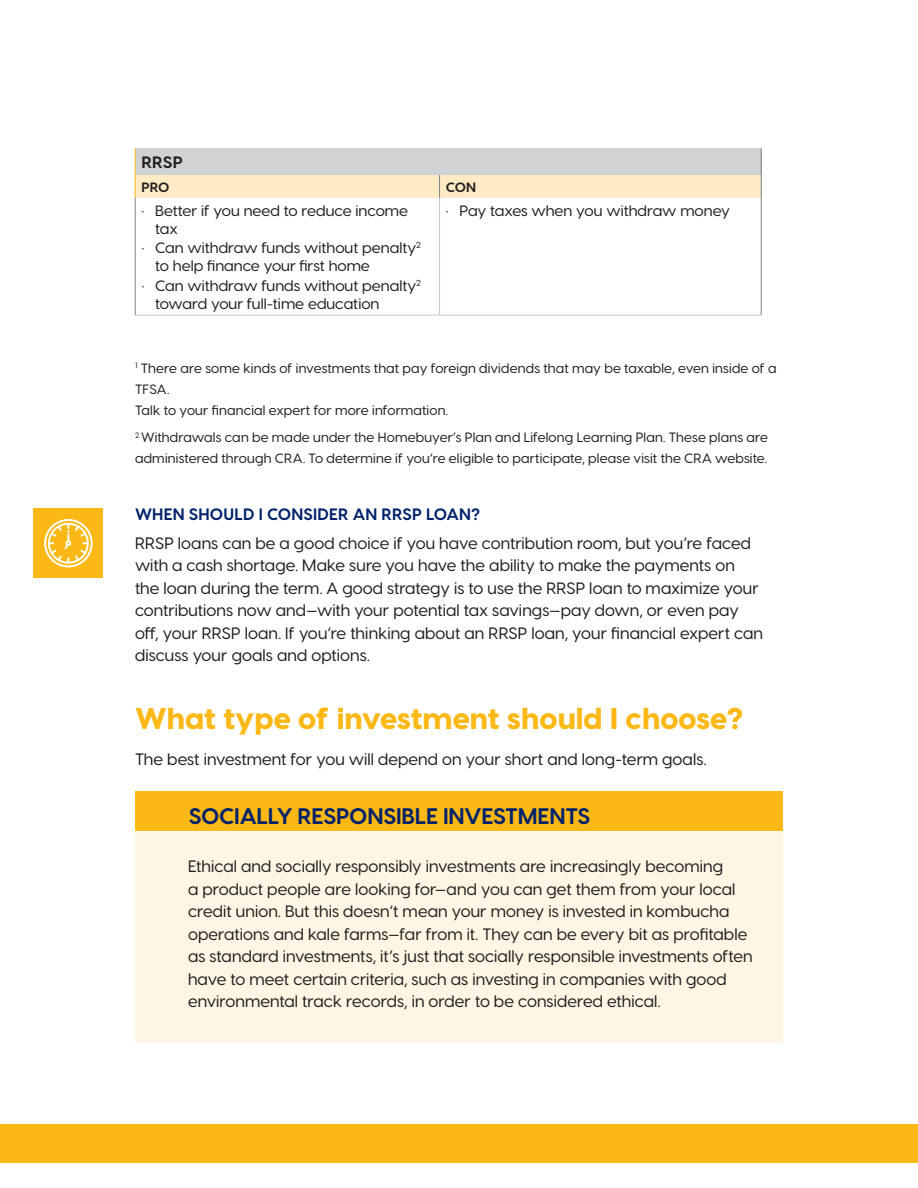
<style>
.page{position:relative;width:918px;height:1188px;background:#fff}
.page>*{position:absolute;margin:0;border:0;box-sizing:border-box;transform-origin:0 0}
.Subhead{font:800 30px "Visby CF";color:#fcb814}
.call-out_white{font:700 22.5px "Visby CF";letter-spacing:-.01em;color:#00226b}
.Body{font:500 16.5px/22.5px "Visby CF";letter-spacing:.005em;color:#231f20}
.Minor_Subhead{font:700 16.5px "Visby CF";letter-spacing:.01em;color:#00226b}
.Minor_Subhead-2{font:700 16.5px "Visby CF";color:#231f20}
.t1{font:500 15px/18px "Visby CF";color:#231f20}
.fine_print{font:500 13.5px/21px "Visby CF";letter-spacing:.015em;color:#231f20}
.Minor_Subhead-3{font:500 13.5px/21px "Visby CF";letter-spacing:.01em;color:#231f20}
.Minor_Subhead-4{font:700 13.5px "Visby CF";letter-spacing:-.005em;color:#231f20}
</style>
<div class="page">
<div style="left:0;top:1124px;width:918px;height:39px;background:#fcb814"></div>
<div style="left:135px;top:792px;width:648px;height:250px;background:#fef6e5"></div>
<div style="left:135px;top:792px;width:648px;height:39px;background:#fcb814"></div>
<svg style="left:136px;top:198px;width:625px;height:117px"></svg>
<svg style="left:135px;top:148px;width:627px;height:50px;background:#e5dccc"></svg>
<hr style="left:439px;top:198px;width:1px;height:117px;background:#c7c8ca">
<hr style="left:135px;top:315px;width:305px;height:1px;background:#c7c8ca">
<hr style="left:440px;top:315px;width:321px;height:1px;background:#c7c8ca">
<hr style="left:135px;top:198px;width:1px;height:117px;background:#808285">
<hr style="left:761px;top:198px;width:1px;height:117px;background:#808285">
<div style="left:34px;top:509px;width:69px;height:69px;background:#fcb814"></div>
<svg style="left:44px;top:519px;width:49px;height:48px"></svg>
<p class="Minor_Subhead-2" style="left:141px;top:152px;width:43px">RRSP</p>
<p class="Minor_Subhead-4" style="left:141px;top:179px;width:29px">PRO</p>
<p class="Minor_Subhead-4" style="left:446px;top:179px;width:32px">CON</p>
<p class="t1" style="left:155px;top:201px;width:254px;text-indent:-14px">• Better if you need to reduce income tax</p>
<p class="t1" style="left:155px;top:239px;width:267px;text-indent:-14px">• Can withdraw funds without penalty<sup>2 </sup>to help finance your first home</p>
<p class="t1" style="left:155px;top:277px;width:267px;text-indent:-14px">• Can withdraw funds without penalty<sup>2 </sup>toward your full-time education</p>
<p class="t1" style="left:446px;top:201px;width:286px">• Pay taxes when you withdraw money</p>
<p class="Minor_Subhead-3" style="left:135px;top:357px;width:643px"><sup>1</sup> There are some kinds of investments that pay foreign dividends that may be taxable, even inside of a<br>TFSA.<br>Talk to your financial expert for more information.</p>
<p class="fine_print" style="left:135px;top:427px;width:635px"><sup>2</sup> Withdrawals can be made under the Homebuyer’s Plan and Lifelong Learning Plan. These plans are administered through CRA. To determine if you’re eligible to participate, please visit the CRA website.</p>
<p class="Minor_Subhead" style="left:135px;top:503px;width:346px">WHEN SHOULD I CONSIDER AN RRSP LOAN?</p>
<p class="Body" style="left:135px;top:532px;width:630px">RRSP loans can be a good choice if you have contribution room, but you’re faced with a cash shortage. Make sure you have the ability to make the payments on the loan during the term. A good strategy is to use the RRSP loan to maximize your contributions now and—with your potential tax savings—pay down, or even pay off, your RRSP loan. If you’re thinking about an RRSP loan, your financial expert can discuss your goals and options.</p>
<p class="Subhead" style="left:135px;top:699px;width:610px">What type of investment should I choose?</p>
<p class="Body" style="left:135px;top:748px;width:573px">The best investment for you will depend on your short and long-term goals.</p>
<p class="call-out_white" style="left:189px;top:802px;width:403px">SOCIALLY RESPONSIBLE INVESTMENTS</p>
<p class="Body" style="left:188px;top:855px;width:566px">Ethical and socially responsibly investments are increasingly becoming<br>a product people are looking for—and you can get them from your local credit union. But this doesn’t mean your money is invested in kombucha operations and kale farms—far from it. They can be every bit as profitable as standard investments, it’s just that socially responsible investments often have to meet certain criteria, such as investing in companies with good environmental track records, in order to be considered ethical.</p>
</div>
